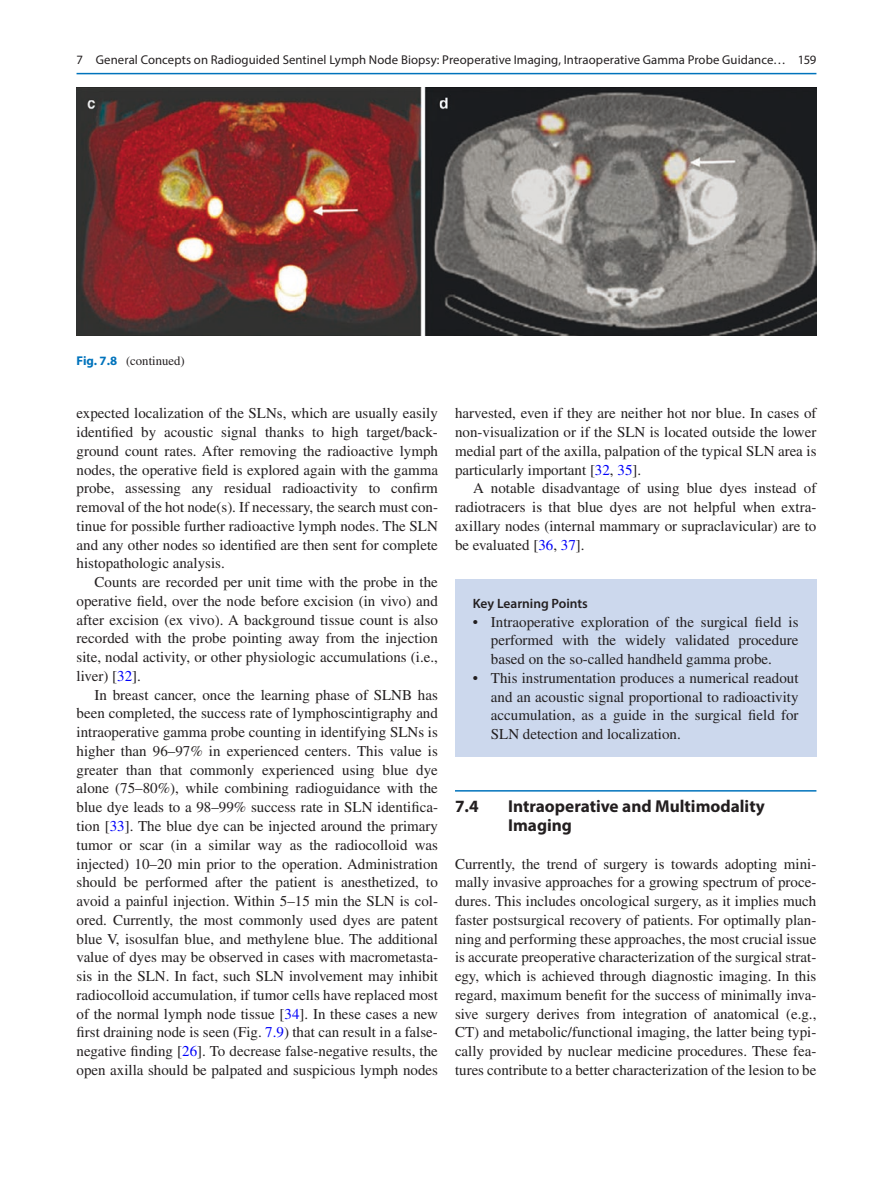
<style>
.page{position:relative;width:893px;height:1187px;background:#fff}
.page>*{position:absolute;margin:0;border:0;box-sizing:border-box;transform-origin:0 0}
.t1{font:700 17.25px/18.8px "Wqjpbk Myriad Pro";color:#231f20}
.t2{font:15px/18.8px "Pnrsdn Times LT Std";color:#231f20;text-align:justify}
.t3{font:600 13.5px "Bgssfk Myriad Pro";color:#231f20}
.t4{font:12.75px "Phlvtn Myriad Pro";letter-spacing:.01em;color:#231f20}
.t5{font:12.75px "Pnrsdn Times LT Std";color:#231f20}
.t6{font:12.75px "Hcrltj Myriad Pro";color:#231f20}
.s1{font-family:"Wqjpbk Myriad Pro";font-weight:700;color:#0073bc}
.s2{color:#0000fa}
</style>
<div class="page">
<hr style="left:455px;top:790px;width:361px;height:1px;background:#0073bc">
<div style="left:455px;top:579px;width:361px;height:178px;background:#ccd8ed"></div>
<img style="left:77px;top:88px;width:739px;height:248px">
<hr style="left:77px;top:73px;width:739px;height:1px;background:#0073bc">
<p class="t4" style="left:77px;top:52px;width:711px">7 General Concepts on Radioguided Sentinel Lymph Node Biopsy: Preoperative Imaging, Intraoperative Gamma Probe Guidance…</p>
<p class="t6" style="left:798px;top:52px;width:20px">159</p>
<p class="t5" style="left:77px;top:353px;width:110px"><span class="s1">Fig. 7.8</span> (continued)</p>
<p class="t2" style="left:77px;top:404px;width:363px">expected localization of the SLNs, which are usually easily identified by acoustic signal thanks to high target/back&shy;ground count rates. After removing the radioactive lymph nodes, the operative field is explored again with the gamma probe, assessing any residual radioactivity to confirm removal of the hot node(s). If necessary, the search must con&shy;tinue for possible further radioactive lymph nodes. The SLN and any other nodes so identified are then sent for complete histopathologic analysis.</p>
<p class="t2" style="left:77px;top:572px;width:363px;text-indent:18px">Counts are recorded per unit time with the probe in the operative field, over the node before excision (in vivo) and after excision (ex vivo). A background tissue count is also recorded with the probe pointing away from the injection site, nodal activity, or other physiologic accumulations (i.e., liver) [<span class="s2">32</span>].</p>
<p class="t2" style="left:77px;top:685px;width:363px;text-indent:18px">In breast cancer, once the learning phase of SLNB has been completed, the success rate of lymphoscintigraphy and intraoperative gamma probe counting in identifying SLNs is higher than 96–97% in experienced centers. This value is greater than that commonly experienced using blue dye alone (75–80%), while combining radioguidance with the blue dye leads to a 98–99% success rate in SLN identifica&shy;tion [<span class="s2">33</span>]. The blue dye can be injected around the primary tumor or scar (in a similar way as the radiocolloid was injected) 10–20 min prior to the operation. Administration should be performed after the patient is anesthetized, to avoid a painful injection. Within 5–15 min the SLN is col&shy;ored. Currently, the most commonly used dyes are patent blue V, isosulfan blue, and methylene blue. The additional value of dyes may be observed in cases with macrometasta&shy;sis in the SLN. In fact, such SLN involvement may inhibit radiocolloid accumulation, if tumor cells have replaced most of the normal lymph node tissue [<span class="s2">34</span>]. In these cases a new first draining node is seen (Fig. <span class="s2">7.9</span>) that can result in a false&shy;negative finding [<span class="s2">26</span>]. To decrease false-negative results, the open axilla should be palpated and suspicious lymph nodes</p>
<p class="t2" style="left:455px;top:404px;width:363px">harvested, even if they are neither hot nor blue. In cases of non-visualization or if the SLN is located outside the lower medial part of the axilla, palpation of the typical SLN area is particularly important [<span class="s2">32</span>, <span class="s2">35</span>].</p>
<p class="t2" style="left:455px;top:479px;width:363px;text-indent:18px">A notable disadvantage of using blue dyes instead of radiotracers is that blue dyes are not helpful when extra&shy;axillary nodes (internal mammary or supraclavicular) are to be evaluated [<span class="s2">36</span>, <span class="s2">37</span>].</p>
<p class="t3" style="left:473px;top:594px;width:117px">Key Learning Points</p>
<p class="t2" style="left:491px;top:612px;width:309px;text-indent:-18px">• Intraoperative exploration of the surgical field is performed with the widely validated procedure based on the so-called handheld gamma probe.</p>
<p class="t2" style="left:491px;top:668px;width:309px;text-indent:-18px">• This instrumentation produces a numerical readout and an acoustic signal proportional to radioactivity accumulation, as a guide in the surgical field for SLN detection and localization.</p>
<p class="t1" style="left:455px;top:796px;width:25px">7.4</p>
<p class="t1" style="left:508px;top:796px;width:258px">Intraoperative and Multimodality<br>Imaging</p>
<p class="t2" style="left:455px;top:854px;width:363px">Currently, the trend of surgery is towards adopting mini&shy;mally invasive approaches for a growing spectrum of proce&shy;dures. This includes oncological surgery, as it implies much faster postsurgical recovery of patients. For optimally plan&shy;ning and performing these approaches, the most crucial issue is accurate preoperative characterization of the surgical strat&shy;egy, which is achieved through diagnostic imaging. In this regard, maximum benefit for the success of minimally inva&shy;sive surgery derives from integration of anatomical (e.g., CT) and metabolic/functional imaging, the latter being typi&shy;cally provided by nuclear medicine procedures. These fea&shy;tures contribute to a better characterization of the lesion to be</p>
</div>
